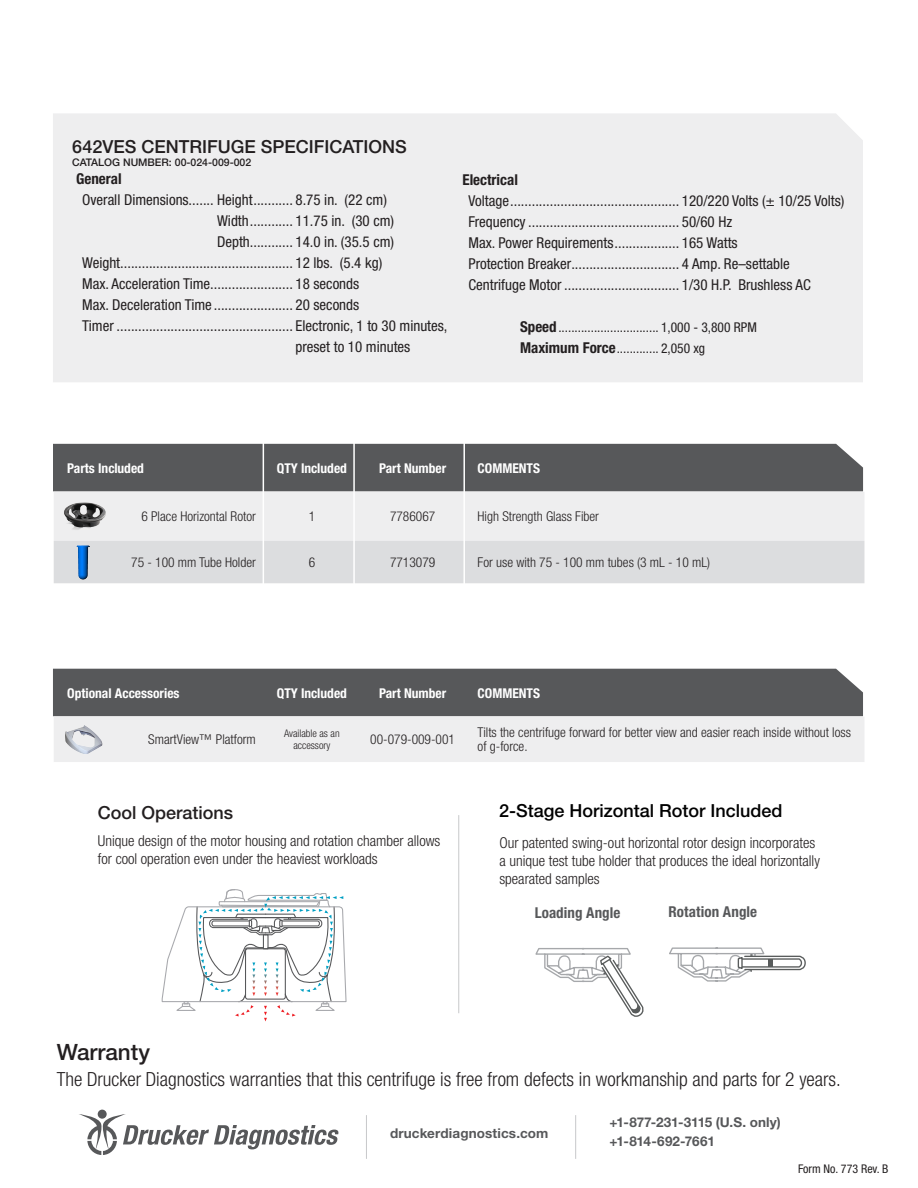
<style>
.page{position:relative;width:918px;height:1188px;background:#fff}
.page>*{position:absolute;margin:0;border:0;box-sizing:border-box;transform-origin:0 0}
.t1{font:500 22.5px "Helvetica Neue LT Std";color:#231f20}
.t2{font:300 condensed 19.5px "Helvetica Neue LT Std";color:#231f20}
.t3{font:500 18px "Helvetica Neue LT Std";color:#231f20}
.t4{font:500 18px "Helvetica Neue LT Std";color:#000}
.t5{font:condensed 15px "Helvetica Neue LT Std";color:#231f20}
.t6{font:300 condensed 15px/18px "Helvetica Neue LT Std";color:#231f20}
.call_out{font:700 condensed 15px "Helvetica Neue LT Std";letter-spacing:.005em;color:#57585a}
.t7{font:700 condensed 15px "Helvetica Neue LT Std";color:#231f20}
.t8{font:300 condensed 13.5px/13.5px "Helvetica Neue LT Std";color:#231f20}
.table_heading{font:700 condensed 13.5px "Helvetica Neue LT Std";color:#fff}
.t9{font:condensed 13.5px "Helvetica Neue LT Std";color:#231f20}
.t10{font:700 13.5px "Helvetica Neue LT Std";letter-spacing:.005em;color:#57585a}
.t11{font:condensed 12px "Helvetica Neue LT Std";color:#231f20}
.t12{font:500 10.5px "Helvetica Neue LT Std";color:#231f20}
.t13{font:300 condensed 10.5px/12.6px "Helvetica Neue LT Std";color:#231f20;text-align:center}
.s1{font-weight:700;font-size:15px}
</style>
<div class="page">
<svg style="left:53px;top:444px;width:811px;height:139px;background:#b4b5b7"></svg>
<hr style="left:263px;top:419px;width:1px;height:248px;background:#fff">
<hr style="left:353px;top:417px;width:2px;height:250px;background:#fff">
<hr style="left:463px;top:419px;width:2px;height:250px;background:#fff">
<div style="left:53px;top:113px;width:810px;height:269px;background:#eeeeef"></div>
<svg style="left:161px;top:889px;width:186px;height:132px"></svg>
<hr style="left:458px;top:815px;width:1px;height:198px;background:#c7c8ca">
<img style="left:77px;top:541px;width:12px;height:38px">
<img style="left:57px;top:495px;width:52px;height:36px">
<div style="left:98px;top:1110px;width:9px;height:9px;background:#57585a;border-radius:50%"></div>
<svg style="left:79px;top:1114px;width:260px;height:41px"></svg>
<hr style="left:366px;top:1115px;width:1px;height:44px;background:#c7c8ca">
<hr style="left:575px;top:1115px;width:1px;height:44px;background:#c7c8ca">
<svg style="left:535px;top:947px;width:109px;height:70px"></svg>
<svg style="left:669px;top:947px;width:137px;height:35px"></svg>
<svg style="left:53px;top:669px;width:811px;height:93px;background:#a0a1a2"></svg>
<img style="left:63px;top:722px;width:41px;height:34px">
<p class="t3" style="left:72px;top:136px;width:336px">642VES CENTRIFUGE SPECIFICATIONS</p>
<p class="t12" style="left:72px;top:156px;width:180px">CATALOG NUMBER: 00-024-009-002</p>
<p class="t7" style="left:76px;top:170px;width:47px">General</p>
<p class="t5" style="left:82px;top:191px;width:306px">Overall Dimensions....... Height........... 8.75 in. (22 cm)</p>
<p class="t5" style="left:217px;top:212px;width:179px">Width............ 11.75 in. (30 cm)</p>
<p class="t5" style="left:217px;top:233px;width:179px">Depth............ 14.0 in. (35.5 cm)</p>
<p class="t5" style="left:82px;top:254px;width:302px">Weight................................................ 12 lbs. (5.4 kg)</p>
<p class="t5" style="left:82px;top:275px;width:279px">Max. Acceleration Time....................... 18 seconds</p>
<p class="t5" style="left:82px;top:296px;width:279px">Max. Deceleration Time ...................... 20 seconds</p>
<p class="t5" style="left:82px;top:317px;width:367px">Timer ................................................. Electronic, 1 to 30 minutes,</p>
<p class="t5" style="left:296px;top:338px;width:116px">preset to 10 minutes</p>
<p class="t7" style="left:462px;top:171px;width:57px">Electrical</p>
<p class="t5" style="left:468px;top:192px;width:377px">Voltage............................................... 120/220 Volts (± 10/25 Volts)</p>
<p class="t5" style="left:468px;top:213px;width:265px">Frequency .......................................... 50/60 Hz</p>
<p class="t5" style="left:468px;top:234px;width:271px">Max. Power Requirements.................. 165 Watts</p>
<p class="t5" style="left:468px;top:255px;width:323px">Protection Breaker.............................. 4 Amp. Re–settable</p>
<p class="t5" style="left:468px;top:276px;width:344px">Centrifuge Motor ................................ 1/30 H.P. Brushless AC</p>
<p class="t9" style="left:520px;top:319px;width:238px"><span class="s1">Speed</span>............................... 1,000 - 3,800 RPM</p>
<p class="t9" style="left:520px;top:340px;width:187px"><span class="s1">Maximum Force</span>............. 2,050 xg</p>
<p class="table_heading" style="left:67px;top:460px;width:78px">Parts Included</p>
<p class="table_heading" style="left:277px;top:460px;width:72px">QTY Included</p>
<p class="table_heading" style="left:379px;top:460px;width:69px">Part Number</p>
<p class="table_heading" style="left:478px;top:460px;width:64px">COMMENTS</p>
<p class="t8" style="left:141px;top:510px;width:116px">6 Place Horizontal Rotor</p>
<p class="t8" style="left:309px;top:510px;width:8px">1</p>
<p class="t8" style="left:390px;top:510px;width:47px">7786067</p>
<p class="t8" style="left:478px;top:510px;width:123px">High Strength Glass Fiber</p>
<p class="t8" style="left:131px;top:555px;width:126px">75 - 100 mm Tube Holder</p>
<p class="t8" style="left:309px;top:555px;width:8px">6</p>
<p class="t8" style="left:390px;top:555px;width:47px">7713079</p>
<p class="t8" style="left:478px;top:555px;width:234px">For use with 75 - 100 mm tubes (3 mL - 10 mL)</p>
<p class="table_heading" style="left:67px;top:685px;width:114px">Optional Accessories</p>
<p class="table_heading" style="left:277px;top:685px;width:72px">QTY Included</p>
<p class="table_heading" style="left:379px;top:685px;width:69px">Part Number</p>
<p class="table_heading" style="left:478px;top:685px;width:64px">COMMENTS</p>
<p class="t8" style="left:148px;top:733px;width:109px">SmartView™ Platform</p>
<p class="t13" style="left:284px;top:727px;width:57px">Available as an accessory</p>
<p class="t8" style="left:370px;top:733px;width:86px">00-079-009-001</p>
<p class="t8" style="left:478px;top:726px;width:375px">Tilts the centrifuge forward for better view and easier reach inside without loss of g-force.</p>
<p class="t4" style="left:499px;top:800px;width:285px">2-Stage Horizontal Rotor Included</p>
<p class="t3" style="left:98px;top:801px;width:137px">Cool Operations</p>
<p class="t6" style="left:98px;top:831px;width:344px">Unique design of the motor housing and rotation chamber allows for cool operation even under the heaviest workloads</p>
<p class="t6" style="left:499px;top:833px;width:322px">Our patented swing-out horizontal rotor design incorporates a unique test tube holder that produces the ideal horizontally spearated samples</p>
<p class="call_out" style="left:535px;top:904px;width:87px">Loading Angle</p>
<p class="call_out" style="left:669px;top:903px;width:90px">Rotation Angle</p>
<p class="t1" style="left:57px;top:1039px;width:95px">Warranty</p>
<p class="t2" style="left:57px;top:1068px;width:786px">The Drucker Diagnostics warranties that this centrifuge is free from defects in workmanship and parts for 2 years.</p>
<p class="t10" style="left:390px;top:1125px;width:160px">druckerdiagnostics.com</p>
<p class="t10" style="left:609px;top:1114px;width:173px">+1-877-231-3115 (U.S. only)</p>
<p class="t10" style="left:609px;top:1133px;width:107px">+1-814-692-7661</p>
<p class="t11" style="left:798px;top:1162px;width:92px">Form No. 773 Rev. B</p>
</div>
